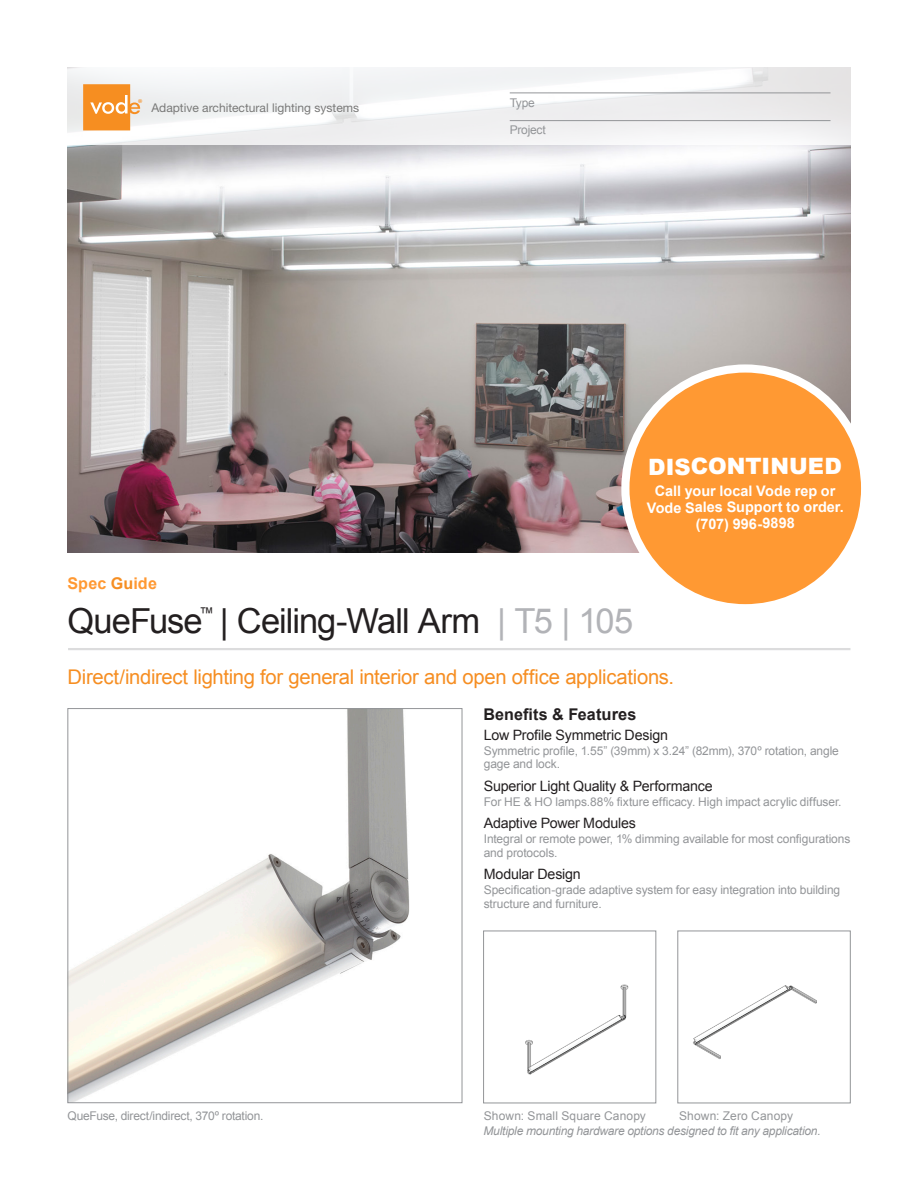
<style>
.page{position:relative;width:918px;height:1188px;background:#fff}
.page>*{position:absolute;margin:0;border:0;box-sizing:border-box;transform-origin:0 0}
.Body_NoIndent{font:34.5px "Arial";letter-spacing:-.03em;color:#231f20}
.t1{font:900 22.5px "Arial";letter-spacing:-.005em;color:#fff}
.t2{font:20.25px "Arial";letter-spacing:-.015em;color:#f68e22}
.t3{font:700 16.2px "Arial";letter-spacing:.005em;color:#231f20}
.t4{font:700 16.2px "Arial";letter-spacing:.005em;color:#f93}
.t5{font:15px "Minion Pro";color:#f68e21}
.Body_NoIndent-2{font:14.85px "Arial";color:#231f20}
.t6{font:700 14.55px/16.2px "Arial";letter-spacing:-.005em;color:#fff;text-align:center}
.t7{font:14.25px "Arial";letter-spacing:-.015em;color:#231f20}
.t8{font:12px/13.5px "Arial";letter-spacing:-.01em;color:#939598}
.t9{font:italic 12px "Arial";letter-spacing:-.02em;color:#939598}
.t10{font:12px "Helvetica Neue";color:#797978}
.t11{font:12px "Arial";letter-spacing:.01em;color:#939598}
.t12{font:12px "Arial";letter-spacing:.015em;color:#939598}
.t13{font:7.65px "Helvetica Neue";color:#797978}
.s1{color:#f68e22}
.s2{color:#b2b3b7}
.s3{font-size:16.5px}
</style>
<div class="page">
<img style="left:693px;top:985px;width:124px;height:74px">
<div style="left:678px;top:931px;width:172px;height:172px;border:1px solid #939598"></div>
<img style="left:525px;top:984px;width:104px;height:91px">
<div style="left:483px;top:931px;width:173px;height:172px;border:1px solid #939598"></div>
<hr style="left:68px;top:648px;width:783px;height:2px;background:#9d9fa2">
<img style="left:69px;top:710px;width:341px;height:391px">
<div style="left:67px;top:708px;width:395px;height:395px;border:1px solid #939598"></div>
<img style="left:68px;top:145px;width:782px;height:408px">
<div style="left:621px;top:364px;width:248px;height:248px;background:#fff;border-radius:50%"></div>
<div style="left:629px;top:373px;width:232px;height:231px;background:#f93;border-radius:50%"></div>
<svg style="left:67px;top:67px;width:784px;height:78px;fill:#f1f2f3"></svg>
<svg style="left:83px;top:84px;width:57px;height:46px;background:#f5a653"></svg>
<hr style="left:510px;top:120px;width:321px;height:1px;background:#939598">
<hr style="left:510px;top:93px;width:321px;height:1px;background:#939598">
<p class="t5" style="left:138px;top:94px;width:6px">®</p>
<p class="t10" style="left:151px;top:100px;width:209px">Adaptive architectural lighting systems</p>
<p class="t13" style="left:145px;top:106px;width:133px">Adaptive architectural lighting systems</p>
<p class="t8" style="left:510px;top:96px;width:27px">Type</p>
<p class="t8" style="left:510px;top:124px;width:38px">Project</p>
<p class="t1" style="left:648px;top:450px;width:195px">DISCONTINUED</p>
<p class="t6" style="left:647px;top:483px;width:199px">Call your local Vode rep or<br>Vode Sales Support to order.</p>
<p class="t6" style="left:696px;top:516px;width:101px">(707) 996-9898</p>
<p class="t4" style="left:68px;top:573px;width:91px">Spec <span class="s1">Gu</span>ide</p>
<p class="Body_NoIndent-2" style="left:199px;top:603px;width:16px">™</p>
<p class="Body_NoIndent" style="left:68px;top:599px;width:567px">QueFuse | Ceiling-Wall Arm <span class="s2">| T5 | 105</span></p>
<p class="t2" style="left:68px;top:663px;width:608px">Direct/indirect lighting for general interior and open office applications.</p>
<p class="t3" style="left:483px;top:704px;width:155px">Benefits &amp; Fea<span class="s3">ture</span>s</p>
<p class="t7" style="left:484px;top:726px;width:186px">Low Profile Symmetric Design</p>
<p class="t8" style="left:484px;top:744px;width:357px">Symmetric profile, 1.55” (39mm) x 3.24” (82mm), 370º rotation, angle gage and lock.</p>
<p class="t7" style="left:484px;top:777px;width:231px">Superior Light Quality &amp; Performance</p>
<p class="t8" style="left:484px;top:795px;width:359px">For HE &amp; HO lamps.88% fixture efficacy. High impact acrylic diffuser.</p>
<p class="t7" style="left:484px;top:814px;width:154px">Adaptive Power Modules</p>
<p class="t8" style="left:484px;top:833px;width:368px">Integral or remote power, 1% dimming available for most configurations and protocols.</p>
<p class="t7" style="left:484px;top:865px;width:99px">Modular Design</p>
<p class="t8" style="left:484px;top:884px;width:358px">Specification-grade adaptive system for easy integration into building structure and furniture.</p>
<p class="t8" style="left:68px;top:1110px;width:197px">QueFuse, direct/indirect, 370º rotation.</p>
<p class="t11" style="left:484px;top:1108px;width:164px">Shown: Small Square Canopy</p>
<p class="t12" style="left:679px;top:1108px;width:116px">Shown: Zero Canopy</p>
<p class="t9" style="left:483px;top:1124px;width:339px">Multiple mounting hardware options designed to fit any application.</p>
</div>
